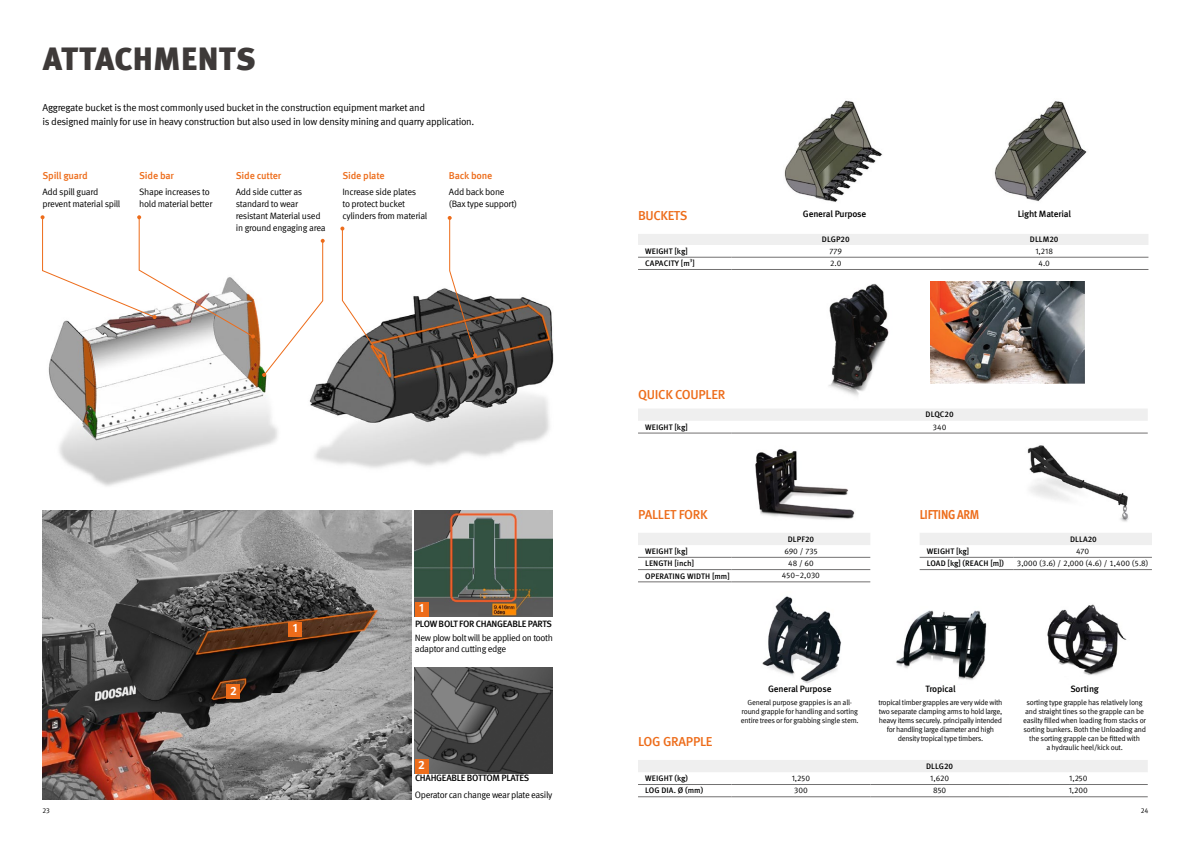
<style>
.page{position:relative;width:1191px;height:842px;background:#fff}
.page>*{position:absolute;margin:0;border:0;box-sizing:border-box;transform-origin:0 0}
.t1{font:900 32px "Meta Pro";letter-spacing:.005em;color:#3e3a39}
.t2{font:500 13px "Meta Pro";letter-spacing:-.02em;color:#ed6c1a}
.t3{font:700 condensed 13px "Meta Pro";letter-spacing:-.02em;color:#ed6c1a}
.t4{font:700 12px "Meta Pro";color:#fff}
.t5{font:10px/14px "Meta Pro";letter-spacing:-.03em;color:#000}
.t6{font:500 10px "Meta Pro";letter-spacing:-.02em;color:#ed6c1a}
.t7{font:9.2px/12px "Meta Pro";letter-spacing:-.035em;color:#000}
.t8{font:500 9.2px "Meta Pro";letter-spacing:-.03em;color:#000}
.t9{font:500 8px "Meta Pro";letter-spacing:.01em;color:#000}
.t10{font:8px "Meta Pro";color:#000}
.t11{font:7.5px/9px "Meta Pro";letter-spacing:-.035em;color:#000;text-align:center}
.t12{font:7px "Meta Pro";color:#000}
.t13{font:500 4.7px "Meta Pro";color:#000}
</style>
<div class="page">
<img style="left:43px;top:510px;width:368px;height:289px">
<img style="left:48px;top:288px;width:506px;height:198px">
<svg style="left:41px;top:215px;width:214px;height:123px"></svg>
<svg style="left:340px;top:227px;width:42px;height:131px"></svg>
<svg style="left:448px;top:216px;width:29px;height:141px"></svg>
<svg style="left:262px;top:239px;width:63px;height:138px"></svg>
<div style="left:289px;top:622px;width:13px;height:14px;background:#ed6c1a"></div>
<div style="left:227px;top:684px;width:13px;height:15px;background:#ed6c1a"></div>
<img style="left:415px;top:510px;width:138px;height:106px">
<div style="left:415px;top:602px;width:13px;height:14px;background:#ed6c1a"></div>
<img style="left:415px;top:668px;width:138px;height:106px">
<div style="left:415px;top:759px;width:13px;height:15px;background:#ed6c1a"></div>
<div style="left:638px;top:760px;width:509px;height:12px;background:#efefef"></div>
<hr style="left:638px;top:784px;width:93px;height:1px;background:#727171">
<hr style="left:731px;top:784px;width:139px;height:1px;background:#727171">
<hr style="left:870px;top:784px;width:139px;height:1px;background:#727171">
<hr style="left:1009px;top:784px;width:138px;height:1px;background:#727171">
<hr style="left:638px;top:797px;width:93px;height:1px;background:#727171">
<hr style="left:731px;top:797px;width:139px;height:1px;background:#727171">
<hr style="left:870px;top:797px;width:139px;height:1px;background:#727171">
<hr style="left:1009px;top:797px;width:138px;height:1px;background:#727171">
<img style="left:762px;top:596px;width:79px;height:88px">
<img style="left:896px;top:610px;width:91px;height:70px">
<img style="left:1047px;top:604px;width:80px;height:71px">
<div style="left:638px;top:234px;width:510px;height:11px;background:#efefef"></div>
<hr style="left:638px;top:257px;width:93px;height:1px;background:#727171">
<hr style="left:731px;top:257px;width:209px;height:1px;background:#727171">
<hr style="left:940px;top:257px;width:208px;height:1px;background:#727171">
<hr style="left:638px;top:269px;width:93px;height:1px;background:#727171">
<hr style="left:731px;top:269px;width:209px;height:1px;background:#727171">
<hr style="left:940px;top:269px;width:208px;height:1px;background:#727171">
<img style="left:784px;top:100px;width:99px;height:102px">
<img style="left:994px;top:101px;width:93px;height:100px">
<img style="left:755px;top:449px;width:100px;height:71px">
<img style="left:1027px;top:445px;width:102px;height:77px">
<div style="left:638px;top:533px;width:232px;height:12px;background:#efefef"></div>
<hr style="left:638px;top:557px;width:93px;height:1px;background:#727171">
<hr style="left:731px;top:557px;width:139px;height:1px;background:#727171">
<hr style="left:638px;top:569px;width:93px;height:1px;background:#727171">
<hr style="left:731px;top:569px;width:139px;height:1px;background:#727171">
<hr style="left:638px;top:582px;width:93px;height:1px;background:#727171">
<hr style="left:731px;top:582px;width:139px;height:1px;background:#727171">
<div style="left:920px;top:533px;width:232px;height:12px;background:#efefef"></div>
<hr style="left:919px;top:557px;width:94px;height:1px;background:#727171">
<hr style="left:1013px;top:557px;width:139px;height:1px;background:#727171">
<hr style="left:919px;top:569px;width:94px;height:1px;background:#727171">
<hr style="left:1013px;top:569px;width:139px;height:1px;background:#727171">
<img style="left:828px;top:284px;width:61px;height:112px">
<img style="left:930px;top:281px;width:154px;height:102px">
<div style="left:638px;top:409px;width:509px;height:12px;background:#efefef"></div>
<hr style="left:638px;top:433px;width:93px;height:1px;background:#727171">
<hr style="left:731px;top:433px;width:416px;height:1px;background:#727171">
<h1 class="t1" style="left:43px;top:33px;width:215px">ATTACHMENTS</h1>
<h3 class="t5" style="left:43px;top:100px;width:433px">Aggregate bucket is the most commonly used bucket in the construction equipment market and<br>is designed mainly for use in heavy construction but also used in low density mining and quarry application.</h3>
<h3 class="t6" style="left:43px;top:167px;width:47px">Spill guard</h3>
<p class="t7" style="left:43px;top:186px;width:79px">Add spill guard prevent material spill</p>
<h3 class="t6" style="left:139px;top:167px;width:36px">Side bar</h3>
<p class="t7" style="left:139px;top:186px;width:75px">Shape increases to hold material better</p>
<h3 class="t6" style="left:236px;top:167px;width:47px">Side cutter</h3>
<p class="t7" style="left:236px;top:186px;width:91px">Add side cutter as standard to wear resistant Material used in ground engaging area</p>
<h3 class="t6" style="left:342px;top:167px;width:44px">Side plate</h3>
<p class="t7" style="left:342px;top:186px;width:86px">Increase side plates<br>to protect bucket cylinders from material</p>
<h3 class="t6" style="left:449px;top:167px;width:45px">Back bone</h3>
<p class="t7" style="left:449px;top:186px;width:70px">Add back bone (Bax type support)</p>
<h3 class="t4" style="left:230px;top:681px;width:8px">2</h3>
<h3 class="t4" style="left:293px;top:619px;width:7px">1</h3>
<h3 class="t4" style="left:419px;top:599px;width:7px">1</h3>
<p class="t8" style="left:415px;top:617px;width:138px">PLOW BOLT FOR CHANGEABLE PARTS</p>
<p class="t7" style="left:415px;top:632px;width:140px;line-height:11px">New plow bolt will be applied on tooth adaptor and cutting edge</p>
<h3 class="t4" style="left:418px;top:756px;width:8px">2</h3>
<p class="t8" style="left:415px;top:771px;width:116px">CHAHGEABLE BOTTOM PLATES</p>
<p class="t7" style="left:415px;top:788px;width:139px">Operator can change wear plate easily</p>
<h2 class="t2" style="left:638px;top:205px;width:51px">BUCKETS</h2>
<p class="t8" style="left:803px;top:206px;width:65px">General Purpose</p>
<p class="t8" style="left:1017px;top:206px;width:55px">Light Material</p>
<p class="t9" style="left:822px;top:233px;width:29px">DLGP20</p>
<p class="t9" style="left:1030px;top:233px;width:30px">DLLM20</p>
<p class="t9" style="left:645px;top:245px;width:44px">WEIGHT [kg]</p>
<p class="t10" style="left:829px;top:245px;width:14px">779</p>
<p class="t10" style="left:1035px;top:245px;width:19px">1,218</p>
<p class="t9" style="left:645px;top:257px;width:51px">CAPACITY [m ]</p>
<p class="t13" style="left:690px;top:257px;width:4px">3</p>
<p class="t10" style="left:830px;top:257px;width:13px">2.0</p>
<p class="t10" style="left:1038px;top:257px;width:13px">4.0</p>
<h2 class="t2" style="left:638px;top:384px;width:89px">QUICK COUPLER</h2>
<p class="t9" style="left:925px;top:408px;width:30px">DLQC20</p>
<p class="t9" style="left:645px;top:421px;width:44px">WEIGHT [kg]</p>
<p class="t10" style="left:933px;top:421px;width:15px">340</p>
<h2 class="t2" style="left:638px;top:504px;width:71px">PALLET FORK</h2>
<h2 class="t3" style="left:919px;top:504px;width:61px">LIFTING ARM</h2>
<p class="t9" style="left:788px;top:533px;width:28px">DLPF20</p>
<p class="t9" style="left:645px;top:545px;width:44px">WEIGHT [kg]</p>
<p class="t10" style="left:784px;top:545px;width:35px">690 / 735</p>
<p class="t9" style="left:645px;top:557px;width:50px">LENGTH [inch]</p>
<p class="t10" style="left:788px;top:557px;width:27px">48 / 60</p>
<p class="t9" style="left:645px;top:569px;width:86px">OPERATING WIDTH [mm]</p>
<p class="t10" style="left:782px;top:570px;width:39px">450~2,030</p>
<p class="t9" style="left:1070px;top:533px;width:28px">DLLA20</p>
<p class="t9" style="left:926px;top:545px;width:44px">WEIGHT [kg]</p>
<p class="t10" style="left:1076px;top:545px;width:15px">470</p>
<p class="t9" style="left:926px;top:557px;width:79px">LOAD [kg] (REACH [m])</p>
<p class="t10" style="left:1016px;top:557px;width:133px">3,000 (3.6) / 2,000 (4.6) / 1,400 (5.8)</p>
<h2 class="t2" style="left:638px;top:731px;width:76px">LOG GRAPPLE</h2>
<p class="t8" style="left:768px;top:682px;width:65px">General Purpose</p>
<p class="t11" style="left:741px;top:698px;width:119px">General purpose grappies is an all&shy;round grapple for handling and sorting entire trees or for grabbing single stem.</p>
<p class="t8" style="left:925px;top:682px;width:32px">Tropical</p>
<p class="t11" style="left:878px;top:698px;width:125px">tropical timber grapples are very wide with two separate clamping arms to hold large, heavy items securely. principally intended for handling large diameter and high density tropical type timbers.</p>
<p class="t9" style="left:926px;top:760px;width:29px">DLLG20</p>
<p class="t8" style="left:1070px;top:682px;width:30px">Sorting</p>
<p class="t11" style="left:1023px;top:698px;width:124px">sorting type grapple has relatively long and straight tines so the grapple can be easilty filled when loading from stacks or sorting bunkers. Both the Unloading and the sorting grapple can be fitted with<br>a hydraulic heel/kick out.</p>
<p class="t9" style="left:645px;top:772px;width:44px">WEIGHT (kg)</p>
<p class="t10" style="left:792px;top:772px;width:20px">1,250</p>
<p class="t10" style="left:930px;top:772px;width:20px">1,620</p>
<p class="t10" style="left:1069px;top:772px;width:20px">1,250</p>
<p class="t9" style="left:645px;top:784px;width:60px">LOG DIA. Ø (mm)</p>
<p class="t10" style="left:794px;top:784px;width:15px">300</p>
<p class="t10" style="left:933px;top:784px;width:15px">850</p>
<p class="t10" style="left:1068px;top:784px;width:21px">1,200</p>
<p class="t12" style="left:43px;top:805px;width:9px">23</p>
<p class="t12" style="left:1140px;top:805px;width:9px">24</p>
</div>
